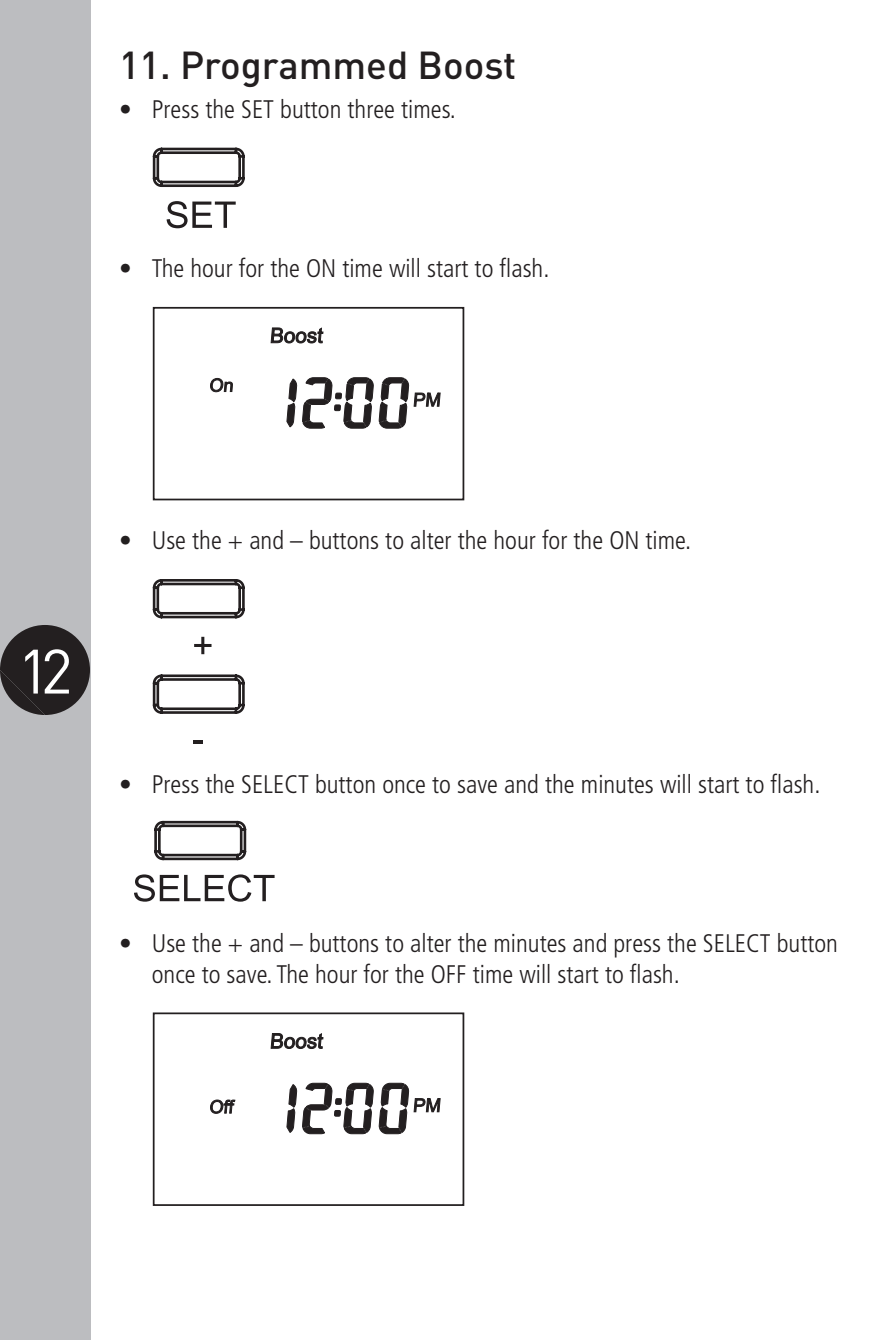
<style>
.page{position:relative;width:893px;height:1340px;background:#fff}
.page>*{position:absolute;margin:0;border:0;box-sizing:border-box;transform-origin:0 0}
.t1{font:61.6px "DINOT";color:#fff}
.t2{font:500 38.5px "DINOT";color:#231f20}
.t3{font:300 condensed 25.55px/30.8px "Frutiger LT";color:#231f20}
</style>
<div class="page">
<div style="left:0;top:0;width:90px;height:1339px;background:#bcbdc0"></div>
<svg style="left:193px;top:740px;width:10px;height:3px"></svg>
<svg style="left:153px;top:579px;width:92px;height:135px"></svg>
<svg style="left:167px;top:201px;width:69px;height:27px"></svg>
<svg style="left:153px;top:148px;width:92px;height:39px"></svg>
<svg style="left:271px;top:328px;width:52px;height:15px"></svg>
<svg style="left:210px;top:378px;width:22px;height:14px"></svg>
<svg style="left:379px;top:377px;width:61px;height:51px"></svg>
<svg style="left:287px;top:377px;width:86px;height:51px"></svg>
<div style="left:153px;top:307px;width:311px;height:193px;border:2px solid #231f20"></div>
<svg style="left:271px;top:1033px;width:52px;height:15px"></svg>
<svg style="left:210px;top:1099px;width:25px;height:14px"></svg>
<svg style="left:379px;top:1083px;width:61px;height:50px"></svg>
<svg style="left:287px;top:1083px;width:86px;height:50px"></svg>
<div style="left:153px;top:1012px;width:311px;height:193px;border:2px solid #231f20"></div>
<svg style="left:0;top:625px;width:90px;height:90px"></svg>
<svg style="left:134px;top:874px;width:141px;height:27px"></svg>
<svg style="left:154px;top:820px;width:93px;height:41px"></svg>
<h2 class="t2" style="left:119px;top:41px;width:399px">11. Programmed Boost</h2>
<p class="t3" style="left:119px;top:94px;width:338px">• Press the SET button three times.</p>
<p class="t3" style="left:119px;top:253px;width:432px">• The hour for the ON time will start to flash.</p>
<h1 class="t1" style="left:18px;top:633px;width:57px">12</h1>
<p class="t3" style="left:119px;top:525px;width:574px">• Use the + and – buttons to alter the hour for the ON time.</p>
<p class="t3" style="left:119px;top:768px;width:703px">• Press the SELECT button once to save and the minutes will start to flash.</p>
<p class="t3" style="left:152px;top:928px;width:688px;text-indent:-33px">• Use the + and – buttons to alter the minutes and press the SELECT button once to save. The hour for the OFF time will start to flash.</p>
</div>
